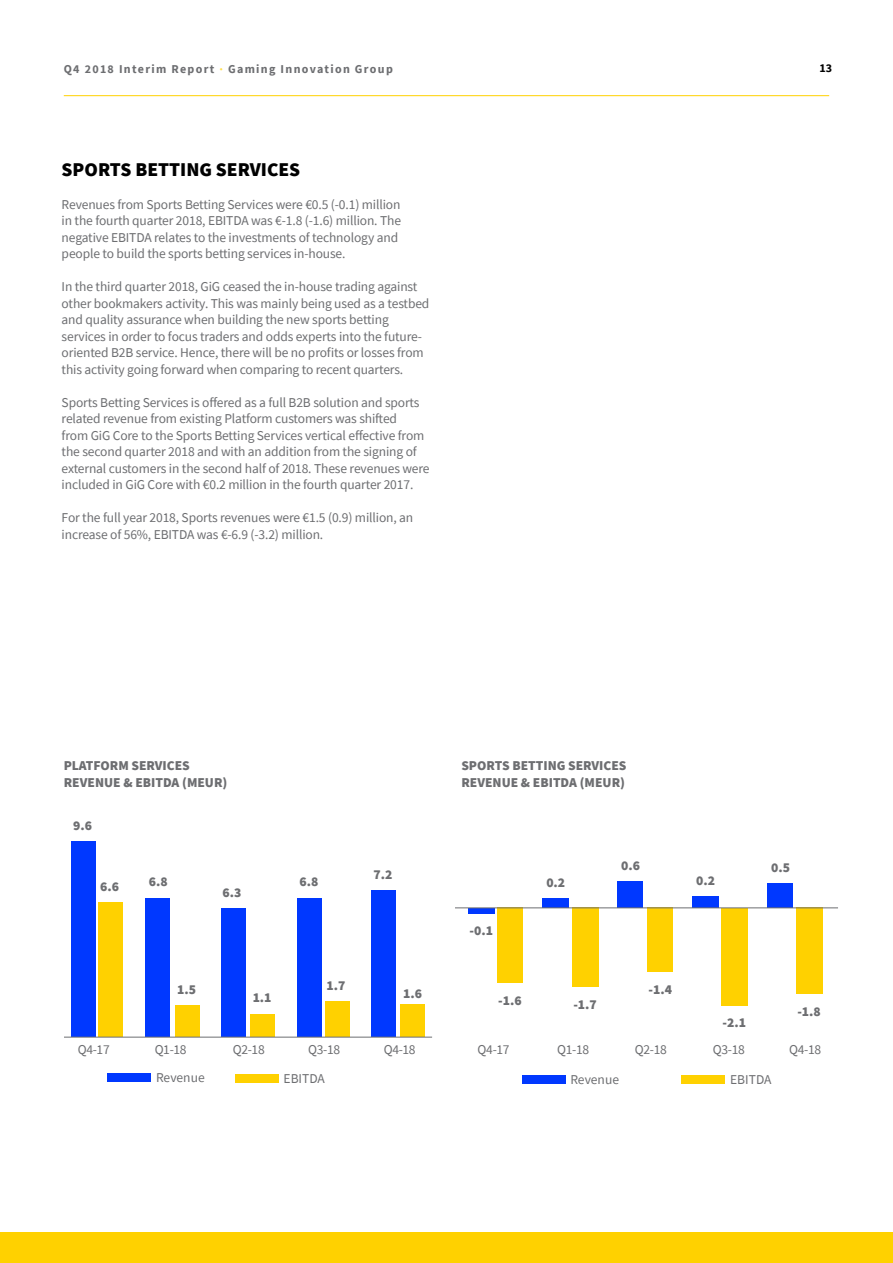
<style>
.page{position:relative;width:893px;height:1263px;background:#fff}
.page>*{position:absolute;margin:0;border:0;box-sizing:border-box;transform-origin:0 0}
.t1{font:900 19.5px "Source Sans Pro";color:#000}
.t2{font:13.5px/16.5px "Source Sans Pro";letter-spacing:-.01em;color:#6d6e71}
.t3{font:900 13.5px/16.5px "Source Sans Pro";color:#6d6e71}
.t4{font:700 12px "Source Sans Pro";letter-spacing:.11em;color:#6d6e71}
.t5{font:700 12px "Source Sans Pro";color:#000}
.s1{color:#ffdf4d}
</style>
<div class="page">
<div style="left:0;top:1232px;width:893px;height:31px;background:#ffd100"></div>
<hr style="left:64px;top:95px;width:765px;height:1px;background:#ffd100">
<div style="left:371px;top:891px;width:25px;height:146px;background:#0038ff"></div>
<div style="left:297px;top:898px;width:25px;height:139px;background:#0038ff"></div>
<div style="left:222px;top:908px;width:24px;height:129px;background:#0038ff"></div>
<div style="left:146px;top:898px;width:24px;height:139px;background:#0038ff"></div>
<div style="left:71px;top:841px;width:25px;height:196px;background:#0038ff"></div>
<div style="left:401px;top:1004px;width:24px;height:33px;background:#ffd100"></div>
<div style="left:325px;top:1001px;width:25px;height:36px;background:#ffd100"></div>
<div style="left:251px;top:1014px;width:24px;height:23px;background:#ffd100"></div>
<div style="left:175px;top:1006px;width:24px;height:31px;background:#ffd100"></div>
<div style="left:98px;top:902px;width:25px;height:135px;background:#ffd100"></div>
<div style="left:108px;top:1073px;width:43px;height:9px;background:#0038ff"></div>
<div style="left:235px;top:1073px;width:43px;height:9px;background:#ffd100"></div>
<hr style="left:64px;top:1037px;width:368px;height:1px;background:#6d6e71">
<div style="left:767px;top:883px;width:26px;height:25px;background:#0038ff"></div>
<div style="left:692px;top:896px;width:27px;height:12px;background:#0038ff"></div>
<div style="left:618px;top:881px;width:25px;height:27px;background:#0038ff"></div>
<div style="left:542px;top:898px;width:27px;height:10px;background:#0038ff"></div>
<div style="left:468px;top:908px;width:27px;height:5px;background:#0038ff"></div>
<div style="left:796px;top:908px;width:26px;height:86px;background:#ffd100"></div>
<div style="left:721px;top:908px;width:27px;height:97px;background:#ffd100"></div>
<div style="left:647px;top:908px;width:26px;height:64px;background:#ffd100"></div>
<div style="left:572px;top:908px;width:27px;height:79px;background:#ffd100"></div>
<div style="left:498px;top:908px;width:25px;height:75px;background:#ffd100"></div>
<div style="left:522px;top:1075px;width:43px;height:9px;background:#0038ff"></div>
<div style="left:682px;top:1075px;width:43px;height:9px;background:#ffd100"></div>
<hr style="left:455px;top:908px;width:383px;height:1px;background:#6d6e71">
<p class="t4" style="left:64px;top:61px;width:331px">Q4 2018 Interim Report <span class="s1">·</span> Gaming Innovation Group</p>
<p class="t5" style="left:819px;top:60px;width:14px">13</p>
<h1 class="t1" style="left:62px;top:156px;width:240px">SPORTS BETTING SERVICES</h1>
<p class="t2" style="left:62px;top:196px;width:341px">Revenues from Sports Betting Services were €0.5 (-0.1) million in the fourth quarter 2018, EBITDA was €-1.8 (-1.6) million. The negative EBITDA relates to the investments of technology and people to build the sports betting services in-house.</p>
<p class="t2" style="left:62px;top:278px;width:369px">In the third quarter 2018, GiG ceased the in-house trading against other bookmakers activity. This was mainly being used as a testbed and quality assurance when building the new sports betting services in order to focus traders and odds experts into the future&shy;oriented B2B service. Hence, there will be no profits or losses from this activity going forward when comparing to recent quarters.</p>
<p class="t2" style="left:62px;top:394px;width:369px">Sports Betting Services is offered as a full B2B solution and sports related revenue from existing Platform customers was shifted<br>from GiG Core to the Sports Betting Services vertical effective from the second quarter 2018 and with an addition from the signing of external customers in the second half of 2018. These revenues were included in GiG Core with €0.2 million in the fourth quarter 2017.</p>
<p class="t2" style="left:62px;top:509px;width:353px">For the full year 2018, Sports revenues were €1.5 (0.9) million, an increase of 56%, EBITDA was €-6.9 (-3.2) million.</p>
<p class="t3" style="left:64px;top:757px;width:165px">PLATFORM SERVICES<br>REVENUE &amp; EBITDA (MEUR)</p>
<p class="t3" style="left:461px;top:757px;width:167px">SPORTS BETTING SERVICES<br>REVENUE &amp; EBITDA (MEUR)</p>
<p class="t3" style="left:73px;top:817px;width:20px">9.6</p>
<p class="t3" style="left:100px;top:878px;width:20px">6.6</p>
<p class="t3" style="left:149px;top:873px;width:20px">6.8</p>
<p class="t3" style="left:223px;top:884px;width:20px">6.3</p>
<p class="t3" style="left:299px;top:873px;width:20px">6.8</p>
<p class="t3" style="left:374px;top:866px;width:20px">7.2</p>
<p class="t3" style="left:546px;top:874px;width:20px">0.2</p>
<p class="t3" style="left:621px;top:857px;width:20px">0.6</p>
<p class="t3" style="left:696px;top:872px;width:20px">0.2</p>
<p class="t3" style="left:771px;top:859px;width:20px">0.5</p>
<p class="t3" style="left:470px;top:922px;width:25px">-0.1</p>
<p class="t3" style="left:177px;top:981px;width:20px">1.5</p>
<p class="t3" style="left:253px;top:989px;width:20px">1.1</p>
<p class="t3" style="left:327px;top:977px;width:20px">1.7</p>
<p class="t3" style="left:403px;top:985px;width:20px">1.6</p>
<p class="t3" style="left:498px;top:992px;width:25px">-1.6</p>
<p class="t3" style="left:573px;top:996px;width:25px">-1.7</p>
<p class="t3" style="left:649px;top:981px;width:25px">-1.4</p>
<p class="t3" style="left:797px;top:1002px;width:25px">-1.8</p>
<p class="t3" style="left:722px;top:1014px;width:25px">-2.1</p>
<p class="t2" style="left:78px;top:1041px;width:33px">Q4-17</p>
<p class="t2" style="left:155px;top:1041px;width:33px">Q1-18</p>
<p class="t2" style="left:233px;top:1041px;width:33px">Q2-18</p>
<p class="t2" style="left:308px;top:1041px;width:33px">Q3-18</p>
<p class="t2" style="left:384px;top:1041px;width:33px">Q4-18</p>
<p class="t2" style="left:156px;top:1069px;width:50px">Revenue</p>
<p class="t2" style="left:284px;top:1070px;width:43px">EBITDA</p>
<p class="t2" style="left:478px;top:1041px;width:33px">Q4-17</p>
<p class="t2" style="left:557px;top:1041px;width:33px">Q1-18</p>
<p class="t2" style="left:635px;top:1041px;width:33px">Q2-18</p>
<p class="t2" style="left:713px;top:1041px;width:33px">Q3-18</p>
<p class="t2" style="left:789px;top:1041px;width:33px">Q4-18</p>
<p class="t2" style="left:570px;top:1071px;width:50px">Revenue</p>
<p class="t2" style="left:730px;top:1071px;width:43px">EBITDA</p>
</div>
